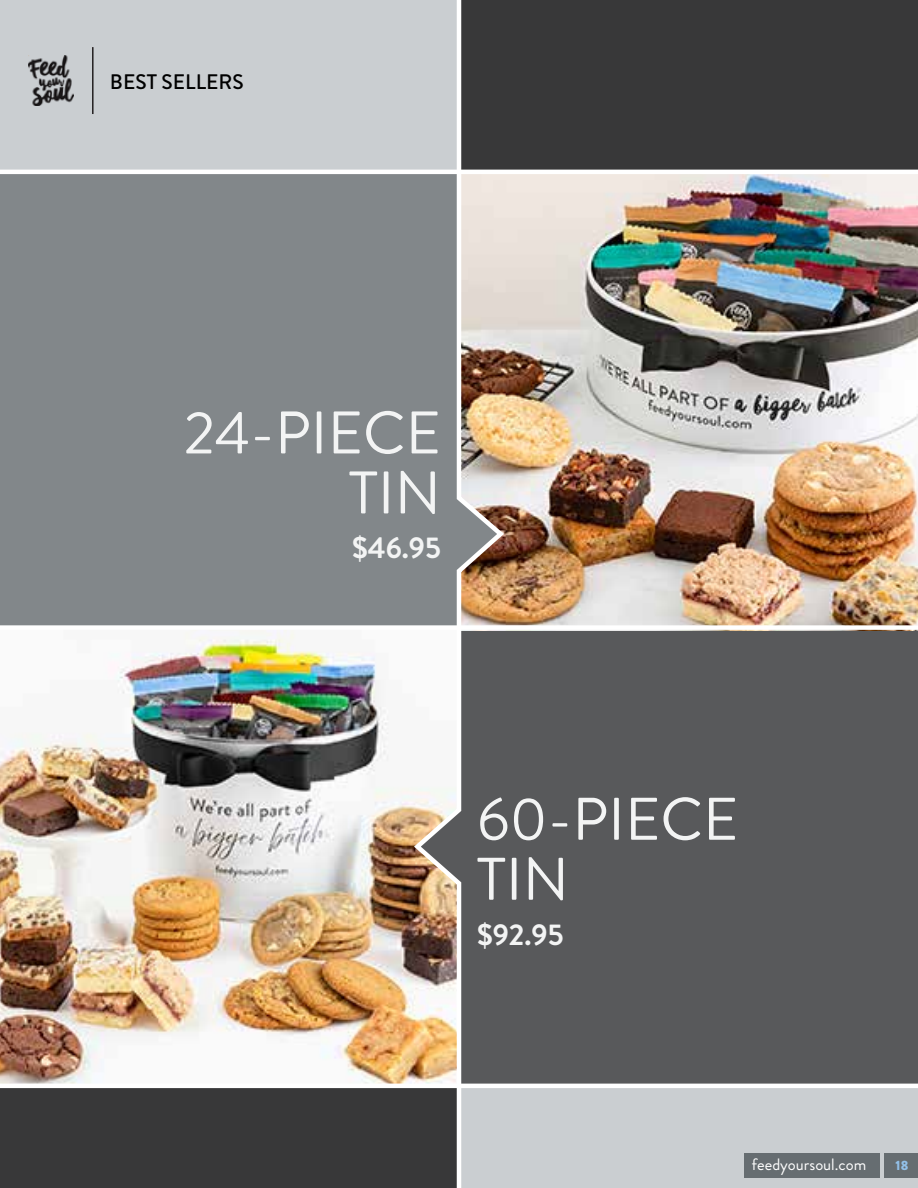
<style>
.page{position:relative;width:918px;height:1188px;background:#caced1}
.page>*{position:absolute;margin:0;border:0;box-sizing:border-box;transform-origin:0 0}
.t1{font:60px/60px "Brandon Grotesque";color:#f3f4f4}
.t2{font:700 30px "Brandon Grotesque";color:#f3f4f4}
.t3{font:500 21px "Brandon Grotesque";color:#000}
.t4{font:16.5px "Brandon Grotesque";color:#fff}
.t5{font:900 13.5px "Brandon Grotesque";color:#92c0e9}
</style>
<div class="page">
<div style="left:0;top:171px;width:459px;height:459px;background:#82878a"></div>
<div style="left:459px;top:628px;width:459px;height:459px;background:#58595b"></div>
<div style="left:459px;top:0;width:459px;height:222px;background:#383839"></div>
<div style="left:0;top:966px;width:459px;height:222px;background:#383839"></div>
<img style="left:0;top:630px;width:411px;height:454px">
<img style="left:507px;top:174px;width:411px;height:451px">
<div style="left:0;top:625px;width:918px;height:5px;background:#fff"></div>
<hr style="left:0;top:170px;width:918px;height:4px;background:#fff">
<hr style="left:0;top:1084px;width:918px;height:4px;background:#fff">
<img style="left:28px;top:56px;width:45px;height:49px">
<hr style="left:92px;top:47px;width:2px;height:67px;background:#231f20">
<svg style="left:411px;top:0;width:96px;height:1188px"></svg>
<div style="left:745px;top:1153px;width:135px;height:25px;background:#666d71"></div>
<div style="left:884px;top:1153px;width:34px;height:25px;background:#666d71"></div>
<p class="t3" style="left:110px;top:67px;width:135px">BEST SELLERS</p>
<p class="t1" style="left:184px;top:404px;width:259px;text-align:right">24-PIECE<br>TIN</p>
<p class="t2" style="left:352px;top:527px;width:90px">$46.95</p>
<p class="t1" style="left:477px;top:790px;width:263px">60-PIECE<br>TIN</p>
<p class="t2" style="left:477px;top:913px;width:88px">$92.95</p>
<p class="t4" style="left:752px;top:1153px;width:116px">feedyoursoul.com</p>
<p class="t5" style="left:896px;top:1156px;width:14px">18</p>
</div>
